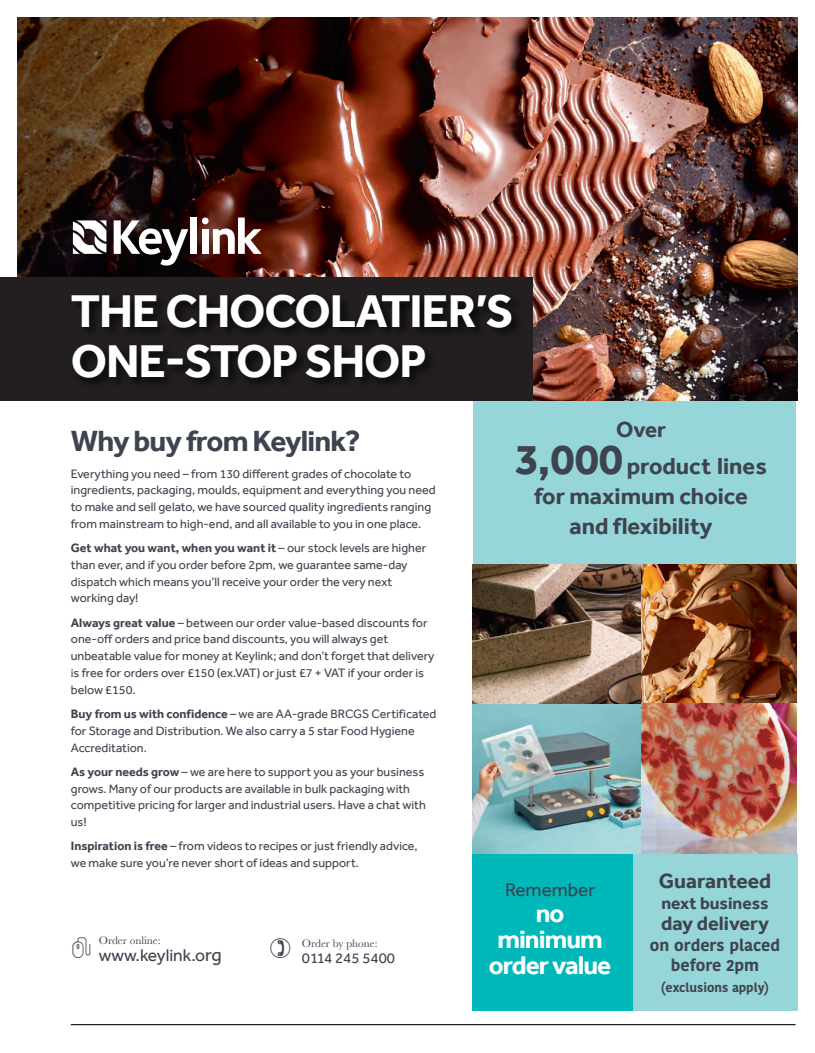
<style>
.page{position:relative;width:815px;height:1053px;background:#fff}
.page>*{position:absolute;margin:0;border:0;box-sizing:border-box;transform-origin:0 0}
.t1{font:700 47.12px/49.9px "Effra";letter-spacing:-.025em;color:#fff}
.t2{font:35px "Keylink Icons 19";color:#3e444f}
.t3{font:700 30px "Effra";letter-spacing:-.025em;color:#3e444f}
.t4{font:700 26.25px/26.2px "Effra";letter-spacing:-.035em;color:#fff;text-align:center}
.t5{font:700 23.75px/29.9px "Effra";color:#3e444f;text-align:center}
.t6{font:700 22.5px "Effra";color:#3e444f}
.t7{font:700 21.25px "Effra";color:#3e444f}
.t8{font:700 20px "Effra";color:#3e444f}
.t9{font:18.88px "Effra";color:#3e444f}
.t10{font:17.5px "Effra";color:#3e444f}
.t11{font:700 17.5px "Effra";color:#3e444f}
.t12{font:700 16.25px/20.8px "Kohinoor Telugu";color:#3e444f;text-align:center}
.t13{font:15px "Effra";color:#3e444f}
.t14{font:12.5px/16.8px "Effra";color:#3e444f}
.t15{font:700 12.5px "Kohinoor Telugu";color:#3e444f}
.t16{font:11.25px "Baskerville";color:#3e444f}
.s1{font-weight:700}
.s2{font-size:18.75px}
.s3{font-size:44.5px}
</style>
<div class="page">
<div style="left:473px;top:401px;width:323px;height:183px;background:#97d6d8"></div>
<img style="left:473px;top:703px;width:168px;height:150px">
<svg style="left:473px;top:565px;width:168px;height:138px;background:#7e6856"></svg>
<img style="left:641px;top:565px;width:156px;height:288px">
<div style="left:473px;top:853px;width:168px;height:157px;background:#00b7b9"></div>
<div style="left:633px;top:853px;width:164px;height:157px;background:#97d6d8"></div>
<img style="left:18px;top:18px;width:779px;height:383px">
<div style="left:190px;top:217px;width:7px;height:37px;background:#fff"></div>
<div style="left:202px;top:229px;width:7px;height:25px;background:#fff"></div>
<svg style="left:213px;top:217px;width:49px;height:37px"></svg>
<div style="left:202px;top:217px;width:7px;height:7px;background:#fff;border-radius:50%"></div>
<svg style="left:114px;top:220px;width:74px;height:45px"></svg>
<svg style="left:73px;top:220px;width:33px;height:34px"></svg>
<div style="left:0;top:277px;width:532px;height:124px;background:#231f20"></div>
<img style="left:77px;top:277px;width:492px;height:124px">
<hr style="left:71px;top:1023px;width:725px;height:2px;background:#231f20">
<p class="t1" style="left:71px;top:286px;width:444px">THE CHOCOLATIER’S<br>ONE-STOP SHOP</p>
<p class="t3" style="left:71px;top:423px;width:291px">Why buy from Keylink?</p>
<p class="t14" style="left:71px;top:465px;width:366px">Everything you need – from 130 different grades of chocolate to ingredients, packaging, moulds, equipment and everything you need to make and sell gelato, we have sourced quality ingredients ranging from mainstream to high-end, and all available to you in one place.</p>
<p class="t14" style="left:71px;top:539px;width:357px"><span class="s1">Get what you want, when you want it</span> – our stock levels are higher than ever, and if you order before 2pm, we guarantee same-day dispatch which means you’ll receive your order the very next working day!</p>
<p class="t14" style="left:71px;top:614px;width:365px"><span class="s1">Always great value</span> – between our order value-based discounts for one-off orders and price band discounts, you will always get unbeatable value for money at Keylink; and don’t forget that delivery is free for orders over £150 (ex.VAT) or just £7 + VAT if your order is below £150.</p>
<p class="t14" style="left:71px;top:705px;width:367px"><span class="s1">Buy from us with confidence</span> – we are AA-grade BRCGS Certificated for Storage and Distribution. We also carry a 5 star Food Hygiene<br>Accreditation.</p>
<p class="t14" style="left:71px;top:763px;width:356px"><span class="s1">As your needs grow</span> – we are here to support you as your business grows. Many of our products are available in bulk packaging with competitive pricing for larger and industrial users. Have a chat with us!</p>
<p class="t14" style="left:71px;top:837px;width:348px"><span class="s1">Inspiration is free</span> – from videos to recipes or just friendly advice, we make sure you’re never short of ideas and support.</p>
<p class="t2" style="left:71px;top:925px;width:23px">X</p>
<p class="t16" style="left:99px;top:933px;width:63px">Order online:</p>
<p class="t10" style="left:99px;top:944px;width:124px">www.keylink.o<span class="s2">rg</span></p>
<p class="t16" style="left:302px;top:936px;width:77px">Order by phone:</p>
<p class="t13" style="left:302px;top:949px;width:95px">0114 245 5400</p>
<p class="t6" style="left:616px;top:416px;width:51px">Over</p>
<p class="t5" style="left:515px;top:451px;width:253px"><span class="s3">3,000</span> product lines for maximum choice and flexibility</p>
<p class="t9" style="left:505px;top:877px;width:92px">Remember</p>
<p class="t4" style="left:489px;top:899px;width:124px">no minimum order value</p>
<p class="t7" style="left:659px;top:868px;width:114px">Guaranteed</p>
<p class="t11" style="left:661px;top:892px;width:109px">next business</p>
<p class="t8" style="left:661px;top:911px;width:109px">day delivery</p>
<p class="t12" style="left:650px;top:934px;width:132px">on orders placed before 2pm</p>
<p class="t15" style="left:661px;top:980px;width:110px">(exclusions apply)</p>
</div>
